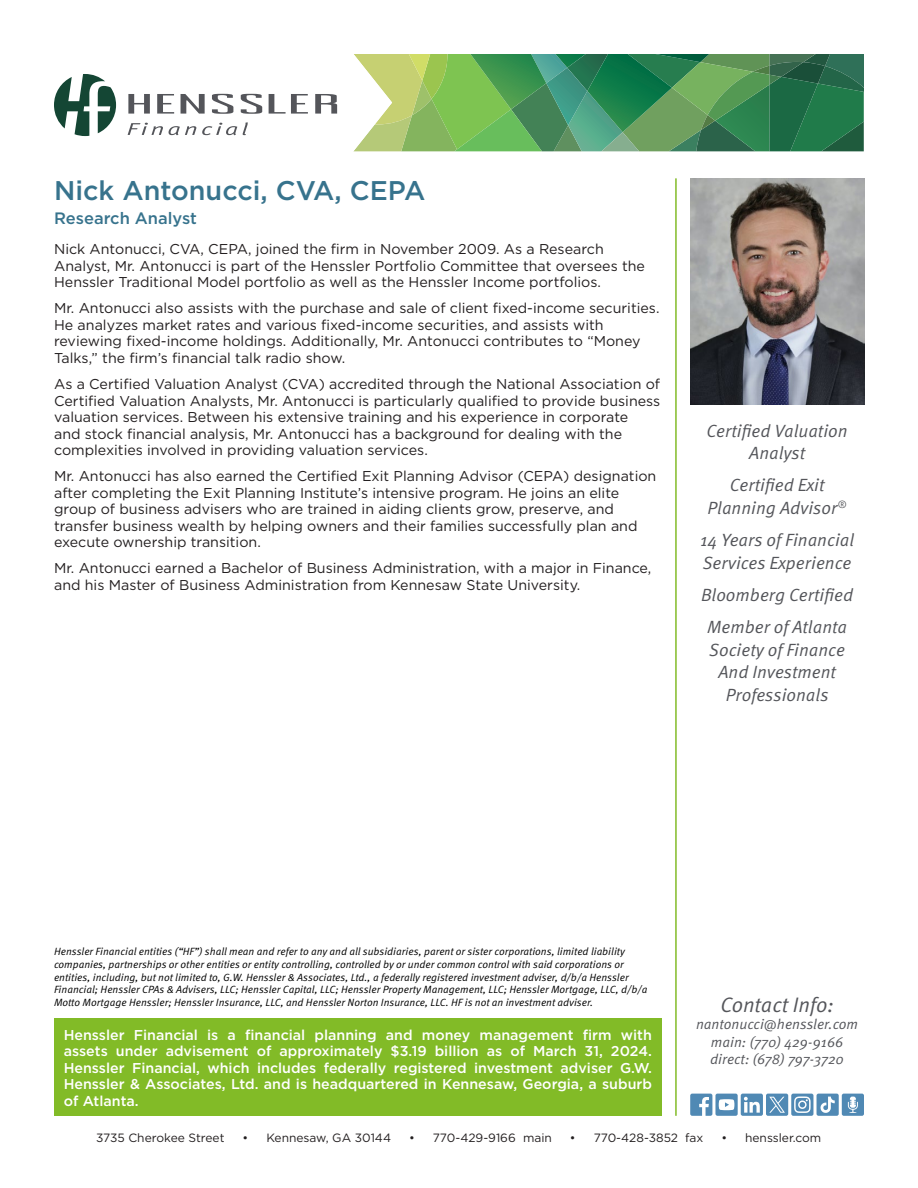
<style>
.page{position:relative;width:918px;height:1188px;background:#fff}
.page>*{position:absolute;margin:0;border:0;box-sizing:border-box;transform-origin:0 0}
.t1{font:500 27px "Gotham";color:#37738d}
.t2{font:21px "Meta Pro Norm Ita";color:#54555a}
.t3{font:17.7px/22.5px "Meta Pro Norm Ita";color:#54555a;text-align:center}
.t4{font:500 16.5px "Gotham";color:#37738d}
.t5{font:14.25px/16.5px "Gotham";color:#231f20}
.t6{font:500 14.25px/16.5px "Gotham";color:#fff;text-align:justify}
.t7{font:14.25px/17.1px "Meta Pro Norm Ita";color:#54555a;text-align:center}
.t8{font:12px "Gotham";color:#231f20}
.t9{font:10.5px/12.6px "Meta Pro Norm Ita";color:#000}
</style>
<div class="page">
<svg style="left:354px;top:54px;width:510px;height:97px;background:#5b9c61"></svg>
<svg style="left:128px;top:94px;width:22px;height:20px"></svg>
<svg style="left:157px;top:94px;width:17px;height:20px"></svg>
<svg style="left:181px;top:94px;width:24px;height:20px"></svg>
<svg style="left:212px;top:94px;width:21px;height:20px"></svg>
<svg style="left:241px;top:94px;width:21px;height:20px"></svg>
<svg style="left:269px;top:94px;width:39px;height:20px"></svg>
<svg style="left:315px;top:94px;width:22px;height:20px"></svg>
<svg style="left:128px;top:123px;width:35px;height:12px"></svg>
<svg style="left:169px;top:126px;width:27px;height:9px"></svg>
<svg style="left:202px;top:123px;width:35px;height:12px"></svg>
<svg style="left:243px;top:122px;width:5px;height:13px"></svg>
<svg style="left:54px;top:74px;width:62px;height:62px"></svg>
<hr style="left:675px;top:178px;width:2px;height:938px;background:#82bb27">
<div style="left:54px;top:1019px;width:608px;height:97px;background:#82bb27"></div>
<svg style="left:690px;top:1094px;width:174px;height:22px"></svg>
<img style="left:690px;top:178px;width:174px;height:226px">
<h1 class="t1" style="left:54px;top:173px;width:373px">Nick Antonucci, CVA, CEPA</h1>
<p class="t4" style="left:54px;top:207px;width:144px">Research Analyst</p>
<p class="t5" style="left:54px;top:240px;width:592px">Nick Antonucci, CVA, CEPA, joined the firm in November 2009. As a Research<br>Analyst, Mr. Antonucci is part of the Henssler Portfolio Committee that oversees the<br>Henssler Traditional Model portfolio as well as the Henssler Income portfolios.</p>
<p class="t5" style="left:54px;top:300px;width:607px">Mr. Antonucci also assists with the purchase and sale of client fixed-income securities.<br>He analyzes market rates and various fixed-income securities, and assists with reviewing fixed-income holdings. Additionally, Mr. Antonucci contributes to “Money Talks,” the firm’s financial talk radio show.</p>
<p class="t5" style="left:54px;top:375px;width:608px">As a Certified Valuation Analyst (CVA) accredited through the National Association of Certified Valuation Analysts, Mr. Antonucci is particularly qualified to provide business valuation services. Between his extensive training and his experience in corporate<br>and stock financial analysis, Mr. Antonucci has a background for dealing with the complexities involved in providing valuation services.</p>
<p class="t5" style="left:54px;top:468px;width:604px">Mr. Antonucci has also earned the Certified Exit Planning Advisor (CEPA) designation after completing the Exit Planning Institute’s intensive program. He joins an elite group of business advisers who are trained in aiding clients grow, preserve, and transfer business wealth by helping owners and their families successfully plan and execute ownership transition.</p>
<p class="t5" style="left:54px;top:560px;width:599px">Mr. Antonucci earned a Bachelor of Business Administration, with a major in Finance, and his Master of Business Administration from Kennesaw State University.</p>
<p class="t3" style="left:707px;top:418px;width:142px">Certified Valuation<br>Analyst</p>
<p class="t3" style="left:708px;top:473px;width:141px">Certified Exit<br>Planning Advisor<sup>®</sup></p>
<p class="t3" style="left:700px;top:528px;width:156px;text-align:left">14 Years of Financial<br>Services Experience</p>
<p class="t3" style="left:701px;top:577px;width:154px;line-height:32.2px">Bloomberg Certified<br>Member of Atlanta</p>
<p class="t3" style="left:709px;top:637px;width:137px">Society of Finance<br>And Investment<br>Professionals</p>
<p class="t9" style="left:54px;top:945px;width:595px">Henssler Financial entities (“HF”) shall mean and refer to any and all subsidiaries, parent or sister corporations, limited liability companies, partnerships or other entities or entity controlling, controlled by or under common control with said corporations or entities, including, but not limited to, G.W. Henssler &amp; Associates, Ltd., a federally registered investment adviser, d/b/a Henssler Financial; Henssler CPAs &amp; Advisers, LLC; Henssler Capital, LLC; Henssler Property Management, LLC; Henssler Mortgage, LLC, d/b/a Motto Mortgage Henssler; Henssler Insurance, LLC, and Henssler Norton Insurance, LLC. HF is not an investment adviser.</p>
<p class="t6" style="left:64px;top:1026px;width:590px">Henssler Financial is a financial planning and money management firm with assets under advisement of approximately $3.19 billion as of March 31, 2024.<br>Henssler Financial, which includes federally registered investment adviser G.W.<br>Henssler &amp; Associates, Ltd. and is headquartered in Kennesaw, Georgia, a suburb of Atlanta.</p>
<h2 class="t2" style="left:720px;top:989px;width:115px">Contact Info:</h2>
<p class="t7" style="left:696px;top:1015px;width:164px">nantonucci@henssler.com main: (770) 429-9166 direct: (678) 797-3720</p>
<p class="t8" style="left:96px;top:1130px;width:130px">3735 Cherokee Street</p>
<p class="t8" style="left:243px;top:1130px;width:150px">• Kennesaw, GA 30144</p>
<p class="t8" style="left:409px;top:1130px;width:144px">• 770-429-9166 main</p>
<p class="t8" style="left:570px;top:1130px;width:135px">• 770-428-3852 fax</p>
<p class="t8" style="left:721px;top:1130px;width:102px">• henssler.com</p>
</div>
